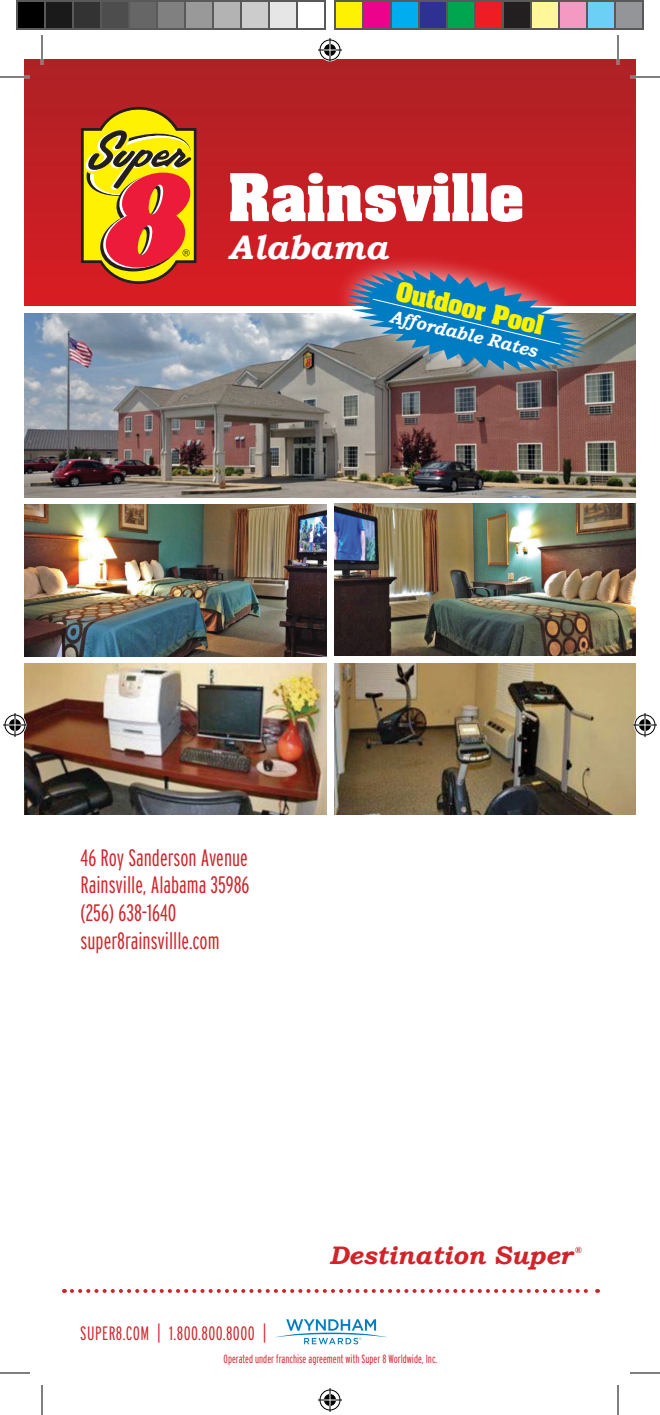
<style>
.page{position:relative;width:660px;height:1415px;background:#fff}
.page>*{position:absolute;margin:0;border:0;box-sizing:border-box;transform-origin:0 0}
.t1{font:700 56px "Aachen";color:#fff}
.t2{font:italic 700 34px "Bookman Old Style";color:#fff}
.t3{font:italic 700 25.4px "Bookman Old Style";color:#d1232a}
.t4{font:300 extra-condensed 23.8px/27.8px "Interstate";color:#d1232a}
.t5{font:700 22.8px "Aachen";color:#fff101}
.t6{font:300 extra-condensed 19.4px "Interstate";letter-spacing:.02em;color:#d1232a}
.t7{font:italic 700 18.2px "Bookman Old Style";color:#fff;scale:.95 1}
.t8{font:300 extra-condensed 11.8px "Interstate";color:#d1232a}
.t9{font:italic 700 9.2px "Bookman Old Style";color:#d1232a}
</style>
<div class="page">
<img style="left:24px;top:313px;width:612px;height:184px">
<div style="left:24px;top:60px;width:612px;height:246px;background:linear-gradient(to bottom,#ad2225,#d81c23)"></div>
<svg style="left:81px;top:107px;width:115px;height:177px;background:#cc7c26"></svg>
<svg style="left:72px;top:1289px;width:526px;height:4px"></svg>
<svg style="left:275px;top:1319px;width:112px;height:25px"></svg>
<img style="left:24px;top:664px;width:302px;height:151px">
<img style="left:334px;top:664px;width:302px;height:151px">
<img style="left:24px;top:505px;width:302px;height:151px">
<img style="left:334px;top:504px;width:302px;height:151px">
<svg style="left:317px;top:229px;width:300px;height:183px;background:#a3484a"></svg>
<svg style="left:346px;top:270px;width:242px;height:101px;background:#53769c"></svg>
<hr style="left:0;top:76px;width:30px;height:2px;background:#fff">
<hr style="left:630px;top:76px;width:30px;height:2px;background:#fff">
<hr style="left:41px;top:35px;width:2px;height:30px;background:#fff">
<hr style="left:617px;top:35px;width:2px;height:30px;background:#fff">
<hr style="left:0;top:77px;width:30px;height:1px;background:#000">
<hr style="left:630px;top:77px;width:30px;height:1px;background:#000">
<hr style="left:0;top:1373px;width:30px;height:1px;background:#000">
<hr style="left:630px;top:1373px;width:30px;height:1px;background:#000">
<hr style="left:42px;top:35px;width:1px;height:30px;background:#000">
<hr style="left:42px;top:1385px;width:1px;height:30px;background:#000">
<hr style="left:618px;top:35px;width:1px;height:30px;background:#000">
<hr style="left:618px;top:1385px;width:1px;height:30px;background:#000">
<svg style="left:318px;top:38px;width:24px;height:24px"></svg>
<svg style="left:318px;top:1388px;width:24px;height:24px"></svg>
<svg style="left:3px;top:713px;width:24px;height:24px"></svg>
<svg style="left:633px;top:713px;width:24px;height:24px"></svg>
<div style="left:17px;top:1px;width:28px;height:28px;background:#000"></div>
<div style="left:16px;top:0;width:30px;height:30px;border:2px solid #595959"></div>
<div style="left:45px;top:1px;width:28px;height:28px;background:#1a1a1a"></div>
<div style="left:44px;top:0;width:30px;height:30px;border:2px solid #595959"></div>
<div style="left:73px;top:1px;width:28px;height:28px;background:#333"></div>
<div style="left:72px;top:0;width:30px;height:30px;border:2px solid #595959"></div>
<div style="left:101px;top:1px;width:28px;height:28px;background:#4d4d4d"></div>
<div style="left:100px;top:0;width:30px;height:30px;border:2px solid #595959"></div>
<div style="left:129px;top:1px;width:28px;height:28px;background:#666"></div>
<div style="left:128px;top:0;width:30px;height:30px;border:2px solid #595959"></div>
<div style="left:157px;top:1px;width:28px;height:28px;background:#808080"></div>
<div style="left:156px;top:0;width:30px;height:30px;border:2px solid #595959"></div>
<div style="left:185px;top:1px;width:28px;height:28px;background:#999"></div>
<div style="left:184px;top:0;width:30px;height:30px;border:2px solid #595959"></div>
<div style="left:213px;top:1px;width:28px;height:28px;background:#b3b3b3"></div>
<div style="left:212px;top:0;width:30px;height:30px;border:2px solid #595959"></div>
<div style="left:241px;top:1px;width:28px;height:28px;background:#ccc"></div>
<div style="left:240px;top:0;width:30px;height:30px;border:2px solid #595959"></div>
<div style="left:269px;top:1px;width:28px;height:28px;background:#e6e6e6"></div>
<div style="left:268px;top:0;width:30px;height:30px;border:2px solid #595959"></div>
<div style="left:296px;top:0;width:30px;height:30px;border:2px solid #595959"></div>
<div style="left:335px;top:1px;width:28px;height:28px;background:#fff101"></div>
<div style="left:334px;top:0;width:30px;height:30px;border:2px solid #595959"></div>
<div style="left:363px;top:1px;width:28px;height:28px;background:#ed028c"></div>
<div style="left:362px;top:0;width:30px;height:30px;border:2px solid #595959"></div>
<div style="left:391px;top:1px;width:28px;height:28px;background:#00aeef"></div>
<div style="left:390px;top:0;width:30px;height:30px;border:2px solid #595959"></div>
<div style="left:419px;top:1px;width:28px;height:28px;background:#2e3092"></div>
<div style="left:418px;top:0;width:30px;height:30px;border:2px solid #595959"></div>
<div style="left:447px;top:1px;width:28px;height:28px;background:#00a54f"></div>
<div style="left:446px;top:0;width:30px;height:30px;border:2px solid #595959"></div>
<div style="left:475px;top:1px;width:28px;height:28px;background:#ee1d23"></div>
<div style="left:474px;top:0;width:30px;height:30px;border:2px solid #595959"></div>
<div style="left:503px;top:1px;width:28px;height:28px;background:#231f20"></div>
<div style="left:502px;top:0;width:30px;height:30px;border:2px solid #595959"></div>
<div style="left:531px;top:1px;width:28px;height:28px;background:#fff79a"></div>
<div style="left:530px;top:0;width:30px;height:30px;border:2px solid #595959"></div>
<div style="left:559px;top:1px;width:28px;height:28px;background:#f499c2"></div>
<div style="left:558px;top:0;width:30px;height:30px;border:2px solid #595959"></div>
<div style="left:587px;top:1px;width:28px;height:28px;background:#6bcff6"></div>
<div style="left:586px;top:0;width:30px;height:30px;border:2px solid #595959"></div>
<div style="left:615px;top:1px;width:28px;height:28px;background:#939598"></div>
<div style="left:614px;top:0;width:30px;height:30px;border:2px solid #595959"></div>
<h1 class="t1" style="left:228px;top:157px;width:297px">Rainsville</h1>
<h2 class="t2" style="left:228px;top:227px;width:161px">Alabama</h2>
<p class="t5" style="left:401px;top:274px;width:160px;rotate:14deg">Outdoor Pool</p>
<p class="t7" style="left:393px;top:305px;width:160px;rotate:14deg">Affordable Rates</p>
<p class="t4" style="left:81px;top:843px;width:170px">46 Roy Sanderson Avenue<br>Rainsville, Alabama 35986 (256) 638-1640 super8rainsvillle.com</p>
<p class="t6" style="left:80px;top:1322px;width:188px">SUPER8.COM | 1.800.800.8000 |</p>
<p class="t3" style="left:329px;top:1240px;width:245px">Destination Super</p>
<p class="t9" style="left:575px;top:1245px;width:8px">®</p>
<p class="t8" style="left:224px;top:1353px;width:215px">Operated under franchise agreement with Super 8 Worldwide, Inc.</p>
</div>
